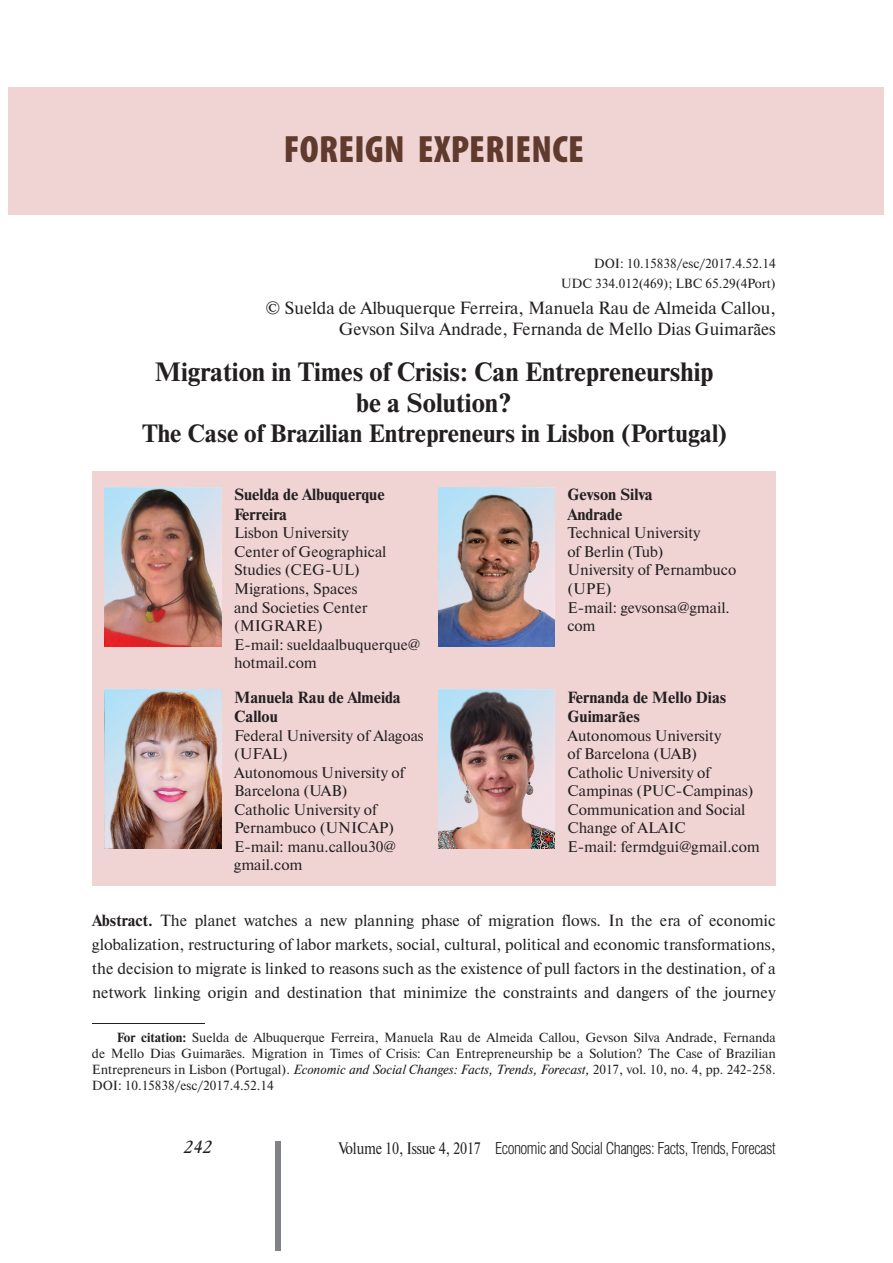
<style>
.page{position:relative;width:893px;height:1263px;background:#fff}
.page>*{position:absolute;margin:0;border:0;box-sizing:border-box;transform-origin:0 0}
.t1{font:900 condensed 38.25px "Myriad Pro";letter-spacing:.01em;color:#5f3a2d}
.t2{font:700 26.4px/31.8px "Newton C";color:#231f20;text-align:center}
.t3{font:700 25.05px "Newton C";color:#231f20}
.t4{font:17.7px/21.1px "Newton C";color:#231f20;text-align:right}
.t5{font:italic 17.7px "Academy";color:#231f20}
.t6{font:300 16.65px "Helios Cond";letter-spacing:-.03em;color:#231f20}
.t7{font:16.2px/24px "Newton C";color:#231f20;text-align:justify}
.t8{font:700 16.2px/19.4px "Newton C";color:#231f20}
.t9{font:15.45px/18.5px "Newton C";color:#231f20}
.t10{font:13.2px/15.9px "Newton C";color:#231f20;text-align:right}
.s1{font-family:"Times New Roman"}
.s2{font-weight:700}
.s3{font-style:italic}
.s4{font-family:"Newton C";font-weight:400}
</style>
<div class="page">
<div style="left:275px;top:1141px;width:6px;height:109px;background:#808285"></div>
<hr style="left:92px;top:1023px;width:112px;height:1px;background:#231f20">
<div style="left:92px;top:471px;width:683px;height:415px;background:#f0d4d4"></div>
<div style="left:9px;top:87px;width:875px;height:127px;background:#f0d4d4"></div>
<img style="left:438px;top:488px;width:117px;height:158px">
<img style="left:105px;top:488px;width:117px;height:158px">
<img style="left:105px;top:690px;width:116px;height:158px">
<img style="left:438px;top:690px;width:117px;height:158px">
<h1 class="t1" style="left:284px;top:136px;width:301px">FOREIGN EXPERIENCE</h1>
<p class="t10" style="left:561px;top:255px;width:216px;line-height:20.1px">DOI: 10.15838/esc/2017.4.52.14<br>UDC 334.012(469); LBC 65.29(4Port)</p>
<p class="t4" style="left:265px;top:298px;width:512px">© Suelda de Albuquerque Ferreira, Manuela Rau de Almeida Callou,<br>Gevson Silva Andrade, Fernanda de Mello Dias Guimar<span class="s1">ã</span>es</p>
<h2 class="t2" style="left:155px;top:358px;width:560px">Migration in Times of Crisis: Can Entrepreneurship be a Solution?</h2>
<h3 class="t3" style="left:142px;top:424px;width:585px">The Case of Brazilian Entrepreneurs in Lisbon (Portugal)</h3>
<p class="t8" style="left:234px;top:486px;width:152px">Suelda de Albuquerque<br>Ferreira</p>
<p class="t9" style="left:234px;top:525px;width:188px">Lisbon University<br>Center of Geographical<br>Studies (CEG-UL)<br>Migrations, Spaces<br>and Societies Center (MIGRARE)<br>E-mail: sueldaalbuquerque@ hotmail.com</p>
<p class="t8" style="left:234px;top:689px;width:168px">Manuela Rau de Almeida<br>Callou</p>
<p class="t9" style="left:234px;top:727px;width:191px">Federal University of Alagoas (UFAL)<br>Autonomous University of<br>Barcelona (UAB)<br>Catholic University of<br>Pernambuco (UNICAP)<br>E-mail: manu.callou30@ gmail.com</p>
<p class="t8" style="left:567px;top:486px;width:87px">Gevson Silva<br>Andrade</p>
<p class="t9" style="left:567px;top:525px;width:170px">Technical University<br>of Berlin (Tub)<br>University of Pernambuco (UPE)<br>E-mail: gevsonsa@gmail. com</p>
<p class="t8" style="left:567px;top:689px;width:160px">Fernanda de Mello Dias<br>Guimar<span class="s1">ã</span>es</p>
<p class="t9" style="left:567px;top:727px;width:194px">Autonomous University<br>of Barcelona (UAB)<br>Catholic University of<br>Campinas (PUC-Campinas)<br>Communication and Social<br>Change of ALAIC<br>E-mail: fermdgui@gmail.com</p>
<p class="t7" style="left:92px;top:910px;width:685px"><span class="s2">Abstract.</span> The planet watches a new planning phase of migration flows. In the era of economic globalization, restructuring of labor markets, social, cultural, political and economic transformations, the decision to migrate is linked to reasons such as the existence of pull factors in the destination, of a network linking origin and destination that minimize the constraints and dangers of the journey</p>
<p class="t10" style="left:92px;top:1031px;width:685px;text-align:justify;text-indent:25px"><span class="s2">For citation:</span> Suelda de Albuquerque Ferreira, Manuela Rau de Almeida Callou, Gevson Silva Andrade, Fernanda de Mello Dias Guimar<span class="s1">ã</span>es. Migration in Times of Crisis: Can Entrepreneurship be a Solution? The Case of Brazilian Entrepreneurs in Lisbon (Portugal). <span class="s3">Economic and Social Changes: Facts, Trends, Forecast,</span> 2017, vol. 10, no. 4, pp. 242-258.<br>DOI: 10.15838/esc/2017.4.52.14</p>
<p class="t5" style="left:184px;top:1139px;width:30px">242</p>
<p class="t6" style="left:338px;top:1143px;width:439px"><span class="s4">Volume 10, Issue 4, 2017</span> Economic and Social Changes: Facts, Trends, Forecast</p>
</div>
